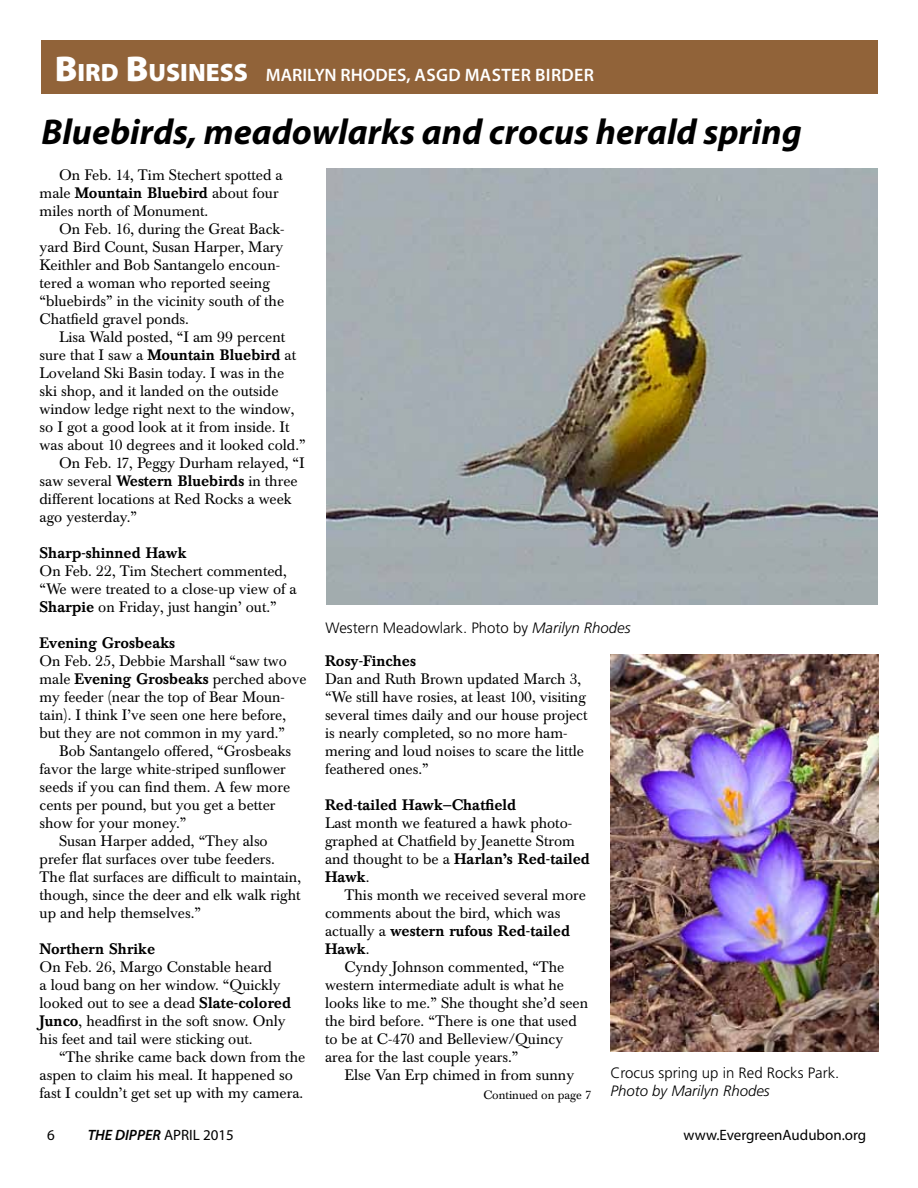
<style>
.page{position:relative;width:918px;height:1188px;background:#fff}
.page>*{position:absolute;margin:0;border:0;box-sizing:border-box;transform-origin:0 0}
.t1{font:italic 700 36px "Myriad Pro";color:#000}
.t2{font:600 18px "Myriad Pro";letter-spacing:.02em;color:#fff}
.t3{font:15px/18px "Baskerville BE";color:#000}
.t4{font:500 15px "Baskerville BE";color:#000}
.t5{font:300 15px "Frutiger";color:#000}
.t6{font:15px "Myriad Pro";color:#000}
.t7{font:italic 300 15px "Frutiger";color:#000}
.t8{font:italic 600 15px "Myriad Pro";color:#000}
.t9{font:12px "Baskerville BE";color:#000}
.s1{font-weight:900;font-size:36px}
.s2{font-weight:900;font-size:25.2px}
.s3{font-style:inherit}
.s4{font-weight:500}
.s5{font-weight:400}
.s6{font-style:italic}
.s7{font-weight:400;font-style:normal}
</style>
<div class="page">
<div style="left:41px;top:40px;width:837px;height:54px;background:#916339"></div>
<img style="left:326px;top:168px;width:552px;height:437px">
<img style="left:610px;top:654px;width:269px;height:398px">
<p class="t2" style="left:55px;top:64px;width:491px"><span class="s1">B</span><span class="s2">IRD</span> <span class="s1">B</span><span class="s2">USINESS</span> <span class="s3">MARILYN RHODES,</span> ASGD MASTER BIRDER</p>
<h1 class="t1" style="left:41px;top:108px;width:762px">Bluebirds, meadowlarks and crocus herald spring</h1>
<p class="t3" style="left:40px;top:166px;width:245px;text-indent:20px">On Feb. 14, Tim Stechert spotted a male <span class="s4">Mountain Bluebird</span> about four miles north of Monument.</p>
<p class="t3" style="left:40px;top:220px;width:246px;text-indent:20px">On Feb. 16, during the Great Back&shy;yard Bird Count, Susan Harper, Mary Keithler and Bob Santangelo encoun&shy;tered a woman who reported seeing “bluebirds” in the vicinity south of the Chatfield gravel ponds.</p>
<p class="t3" style="left:59px;top:328px;width:228px">Lisa Wald posted, “I am 99 percent</p>
<p class="t4" style="left:40px;top:346px;width:258px"><span class="s5">sure that I saw a</span> Mountain Bluebird <span class="s5">at</span></p>
<p class="t3" style="left:40px;top:364px;width:246px">Loveland Ski Basin today. I was in the</p>
<p class="t3" style="left:40px;top:382px;width:241px">ski shop, and it landed on the outside</p>
<p class="t3" style="left:40px;top:400px;width:256px">window ledge right next to the window,</p>
<p class="t3" style="left:40px;top:418px;width:252px">so I got a good look at it from inside. It</p>
<p class="t3" style="left:40px;top:436px;width:268px">was about 10 degrees and it looked cold.”</p>
<p class="t3" style="left:59px;top:454px;width:247px">On Feb. 17, Peggy Durham relayed, “I</p>
<p class="t3" style="left:40px;top:472px;width:260px">saw several <span class="s4">Western Bluebirds</span> in three</p>
<p class="t3" style="left:40px;top:490px;width:254px">different locations at Red Rocks a week</p>
<p class="t3" style="left:40px;top:508px;width:99px">ago yesterday.”</p>
<p class="t4" style="left:40px;top:544px;width:148px">Sharp-shinned Hawk</p>
<p class="t3" style="left:40px;top:562px;width:259px">On Feb. 22, Tim Stechert commented, “We were treated to a close-up view of a<br><span class="s4">Sharpie</span> on Friday, just hangin’ out.”</p>
<p class="t4" style="left:40px;top:634px;width:137px">Evening Grosbeaks</p>
<p class="t3" style="left:40px;top:652px;width:268px">On Feb. 25, Debbie Marshall “saw two male <span class="s4">Evening Grosbeaks</span> perched above my feeder (near the top of Bear Moun&shy;tain). I think I’ve seen one here before, but they are not common in my yard.”</p>
<p class="t3" style="left:59px;top:742px;width:234px">Bob Santangelo offered, “Grosbeaks</p>
<p class="t3" style="left:40px;top:760px;width:248px">favor the large white-striped sunflower</p>
<p class="t3" style="left:40px;top:778px;width:252px">seeds if you can find them. A few more</p>
<p class="t3" style="left:40px;top:796px;width:237px">cents per pound, but you get a better</p>
<p class="t3" style="left:40px;top:814px;width:148px">show for your money.”</p>
<p class="t3" style="left:59px;top:832px;width:210px">Susan Harper added, “They also</p>
<p class="t3" style="left:40px;top:850px;width:237px">prefer flat surfaces over tube feeders.</p>
<p class="t3" style="left:40px;top:868px;width:263px">The flat surfaces are difficult to maintain,</p>
<p class="t3" style="left:40px;top:886px;width:262px">though, since the deer and elk walk right</p>
<p class="t3" style="left:40px;top:904px;width:163px">up and help themselves.”</p>
<p class="t4" style="left:40px;top:940px;width:117px">Northern Shrike</p>
<p class="t3" style="left:40px;top:958px;width:253px">On Feb. 26, Margo Constable heard<br>a loud bang on her window. “Quickly looked out to see a dead <span class="s4">Slate-colored Junco</span>, headfirst in the soft snow. Only his feet and tail were sticking out.</p>
<p class="t3" style="left:40px;top:1048px;width:267px;text-indent:19px">“The shrike came back down from the aspen to claim his meal. It happened so fast I couldn’t get set up with my camera.</p>
<p class="t5" style="left:326px;top:619px;width:307px">Western Meadowlark. Photo by <span class="s6">Marilyn Rhodes</span></p>
<p class="t4" style="left:325px;top:652px;width:92px">Rosy-Finches</p>
<p class="t3" style="left:325px;top:670px;width:264px">Dan and Ruth Brown updated March 3, “We still have rosies, at least 100, visiting several times daily and our house project is nearly completed, so no more ham&shy;mering and loud noises to scare the little feathered ones.”</p>
<p class="t4" style="left:325px;top:796px;width:193px">Red-tailed Hawk—Chatfield</p>
<p class="t3" style="left:325px;top:814px;width:267px">Last month we featured a hawk photo&shy;graphed at Chatfield by Jeanette Strom and thought to be a <span class="s4">Harlan’s Red-tailed<br>Hawk</span>.</p>
<p class="t3" style="left:325px;top:886px;width:263px;text-indent:20px">This month we received several more comments about the bird, which was actually a <span class="s4">western rufous Red-tailed<br>Hawk</span>.</p>
<p class="t3" style="left:325px;top:958px;width:265px;text-indent:20px">Cyndy Johnson commented, “The western intermediate adult is what he looks like to me.” She thought she’d seen the bird before. “There is one that used to be at C-470 and Belleview/Quincy area for the last couple years.”</p>
<p class="t3" style="left:345px;top:1066px;width:231px">Else Van Erp chimed in from sunny</p>
<p class="t9" style="left:484px;top:1087px;width:109px">Continued on page 7</p>
<p class="t5" style="left:610px;top:1065px;width:230px">Crocus spring up in Red Rocks Park.</p>
<p class="t7" style="left:610px;top:1083px;width:161px">Photo by Marilyn Rhodes</p>
<p class="t6" style="left:47px;top:1125px;width:9px">6</p>
<p class="t8" style="left:88px;top:1125px;width:148px">THE DIPPER <span class="s7">APRIL 2015</span></p>
<p class="t6" style="left:684px;top:1125px;width:184px">www.EvergreenAudubon.org</p>
</div>
